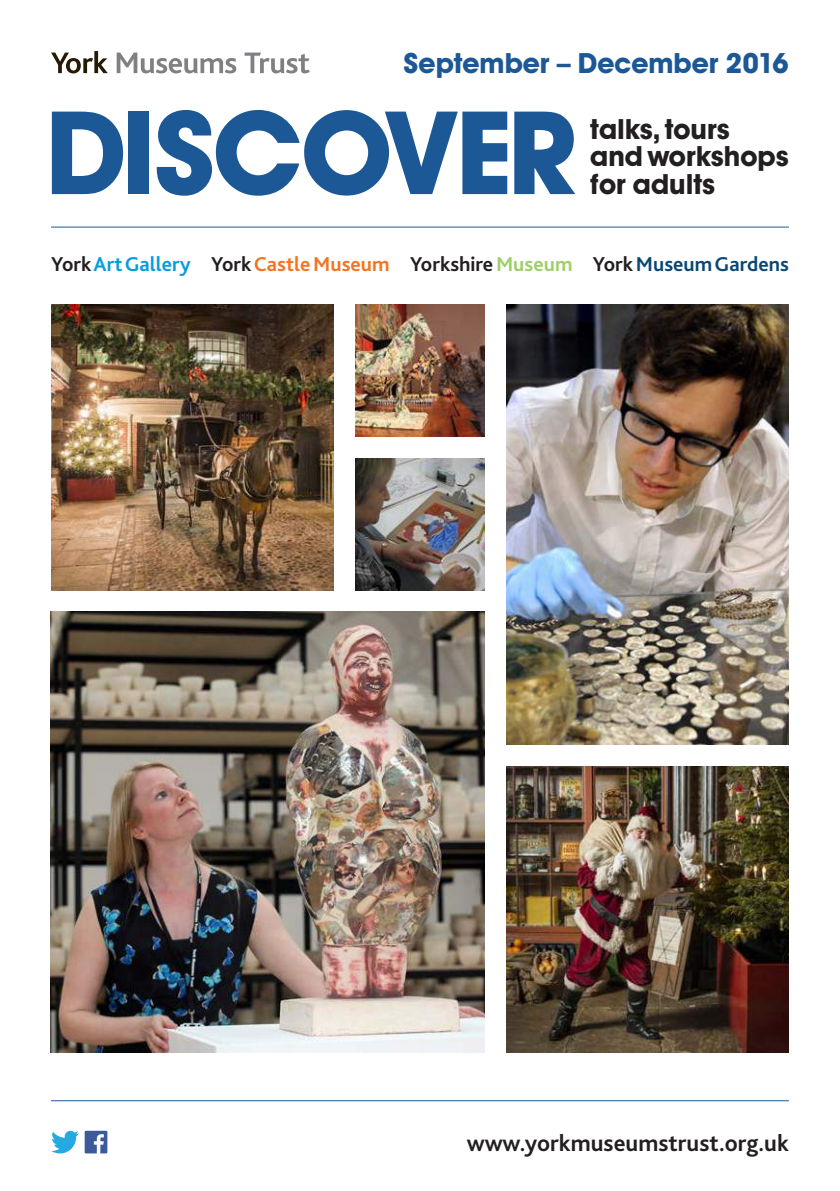
<style>
.page{position:relative;width:840px;height:1191px;background:#fff}
.page>*{position:absolute;margin:0;border:0;box-sizing:border-box;transform-origin:0 0}
.t1{font:700 116px "Avant Garde IT Cby BT";letter-spacing:-.025em;color:#1c5896}
.t2{font:700 28px/27.6px "Avant Garde IT Cby BT";color:#231f20}
.t3{font:700 28px "Avant Garde IT Cby BT";color:#1c5896}
.t4{font:700 24px "Bliss 2";color:#231f20}
.t5{font:700 21px "Bliss 2";color:#231f20}
.s1{color:#069ddc}
.s2{color:#f47321}
.s3{color:#9fce66}
.s4{color:#094774}
</style>
<div class="page">
<svg style="left:85px;top:1130px;width:22px;height:23px"></svg>
<svg style="left:51px;top:1130px;width:28px;height:23px"></svg>
<img style="left:51px;top:304px;width:282px;height:286px">
<img style="left:355px;top:304px;width:129px;height:132px">
<img style="left:355px;top:458px;width:129px;height:132px">
<img style="left:51px;top:612px;width:433px;height:440px">
<img style="left:506px;top:304px;width:282px;height:440px">
<img style="left:506px;top:766px;width:282px;height:286px">
<hr style="left:51px;top:1100px;width:737px;height:1px;background:#1c5896">
<hr style="left:51px;top:227px;width:737px;height:1px;background:#1c5896">
<svg style="left:51px;top:51px;width:57px;height:22px"></svg>
<svg style="left:117px;top:53px;width:119px;height:20px"></svg>
<svg style="left:244px;top:53px;width:65px;height:20px"></svg>
<h2 class="t3" style="left:403px;top:46px;width:386px">September – December 2016</h2>
<h1 class="t1" style="left:45px;top:82px;width:534px">DISCOVER</h1>
<h2 class="t2" style="left:590px;top:115px;width:200px">talks,tours and workshops for adults</h2>
<p class="t5" style="left:51px;top:251px;width:739px">York <span class="s1">Art Gallery</span> York <span class="s2">Castle Museum</span> Yorkshire <span class="s3">Museum</span> York <span class="s4">Museum Gardens</span></p>
<p class="t4" style="left:466px;top:1128px;width:323px">www.yorkmuseumstrust.org.uk</p>
</div>
